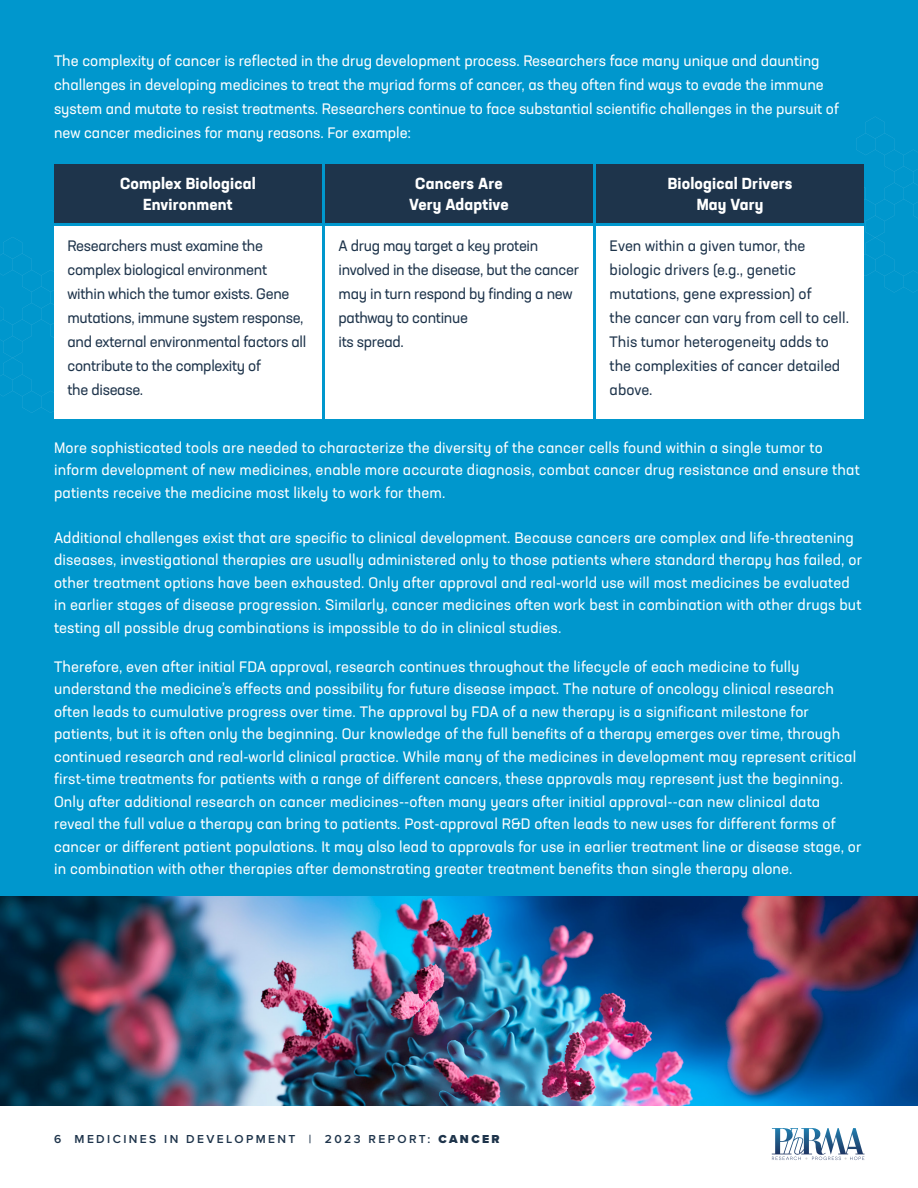
<style>
.page{position:relative;width:918px;height:1188px;background:#fff}
.page>*{position:absolute;margin:0;border:0;box-sizing:border-box;transform-origin:0 0}
.t1{font:700 15.75px/21px "Neusa Next Std";letter-spacing:.01em;color:#fff;text-align:center}
.t2{font:15px/22.5px "Neusa Next Std";letter-spacing:.01em;color:#fff}
.t3{font:15px/24px "Neusa Next Std";letter-spacing:-.02em;color:#1e344b}
.t4{font:15px/24px "Neusa Next Std";color:#1e344b}
.t5{font:600 12px "Proxima Nova";letter-spacing:.2em;color:#1e344b}
.s1{font-weight:900}
</style>
<div class="page">
<div style="left:0;top:0;width:918px;height:558px;background:#0097cd"></div>
<div style="left:54px;top:165px;width:268px;height:58px;background:#1e344b"></div>
<svg style="left:789px;top:117px;width:129px;height:176px"></svg>
<div style="left:325px;top:165px;width:268px;height:58px;background:#1e344b"></div>
<svg style="left:0;top:237px;width:54px;height:176px"></svg>
<div style="left:596px;top:165px;width:268px;height:58px;background:#1e344b"></div>
<div style="left:54px;top:226px;width:268px;height:193px;background:#fff"></div>
<div style="left:325px;top:226px;width:268px;height:193px;background:#fff"></div>
<div style="left:596px;top:226px;width:268px;height:193px;background:#fff"></div>
<div style="left:0;top:504px;width:918px;height:602px;background:#0097cd"></div>
<svg style="left:772px;top:1128px;width:92px;height:32px"></svg>
<img style="left:0;top:896px;width:918px;height:210px">
<p class="t2" style="left:54px;top:48px;width:786px;line-height:24px">The complexity of cancer is reflected in the drug development process. Researchers face many unique and daunting challenges in developing medicines to treat the myriad forms of cancer, as they often find ways to evade the immune system and mutate to resist treatments. Researchers continue to face substantial scientific challenges in the pursuit of new cancer medicines for many reasons. For example:</p>
<p class="t1" style="left:120px;top:173px;width:137px">Complex Biological<br>Environment</p>
<p class="t1" style="left:409px;top:173px;width:101px">Cancers Are<br>Very Adaptive</p>
<p class="t1" style="left:668px;top:173px;width:126px">Biological Drivers<br>May Vary</p>
<p class="t3" style="left:68px;top:234px;width:240px">Researchers must examine the complex biological environment within which the tumor exists. Gene mutations, immune system response, and external environmental factors all contribute to the complexity of<br>the disease.</p>
<p class="t3" style="left:339px;top:234px;width:242px">A drug may target a key protein involved in the disease, but the cancer may in turn respond by finding a new pathway to continue<br>its spread.</p>
<p class="t4" style="left:610px;top:234px;width:241px">Even within a given tumor, the biologic drivers (e.g., genetic mutations, gene expression) of<br>the cancer can vary from cell to cell.<br>This tumor heterogeneity adds to the complexities of cancer detailed above.</p>
<p class="t2" style="left:54px;top:436px;width:807px">More sophisticated tools are needed to characterize the diversity of the cancer cells found within a single tumor to inform development of new medicines, enable more accurate diagnosis, combat cancer drug resistance and ensure that patients receive the medicine most likely to work for them.</p>
<p class="t2" style="left:54px;top:526px;width:810px">Additional challenges exist that are specific to clinical development. Because cancers are complex and life-threatening diseases, investigational therapies are usually administered only to those patients where standard therapy has failed, or other treatment options have been exhausted. Only after approval and real-world use will most medicines be evaluated in earlier stages of disease progression. Similarly, cancer medicines often work best in combination with other drugs but testing all possible drug combinations is impossible to do in clinical studies.</p>
<p class="t2" style="left:54px;top:655px;width:809px">Therefore, even after initial FDA approval, research continues throughout the lifecycle of each medicine to fully understand the medicine’s effects and possibility for future disease impact. The nature of oncology clinical research often leads to cumulative progress over time. The approval by FDA of a new therapy is a significant milestone for patients, but it is often only the beginning. Our knowledge of the full benefits of a therapy emerges over time, through continued research and real-world clinical practice. While many of the medicines in development may represent critical first-time treatments for patients with a range of different cancers, these approvals may represent just the beginning.<br>Only after additional research on cancer medicines--often many years after initial approval--can new clinical data reveal the full value a therapy can bring to patients. Post-approval R&amp;D often leads to new uses for different forms of cancer or different patient populations. It may also lead to approvals for use in earlier treatment line or disease stage, or in combination with other therapies after demonstrating greater treatment benefits than single therapy alone.</p>
<p class="t5" style="left:54px;top:1130px;width:447px">6 MEDICINES IN DEVELOPMENT | 2023 REPORT: <span class="s1">CANCER</span></p>
</div>
